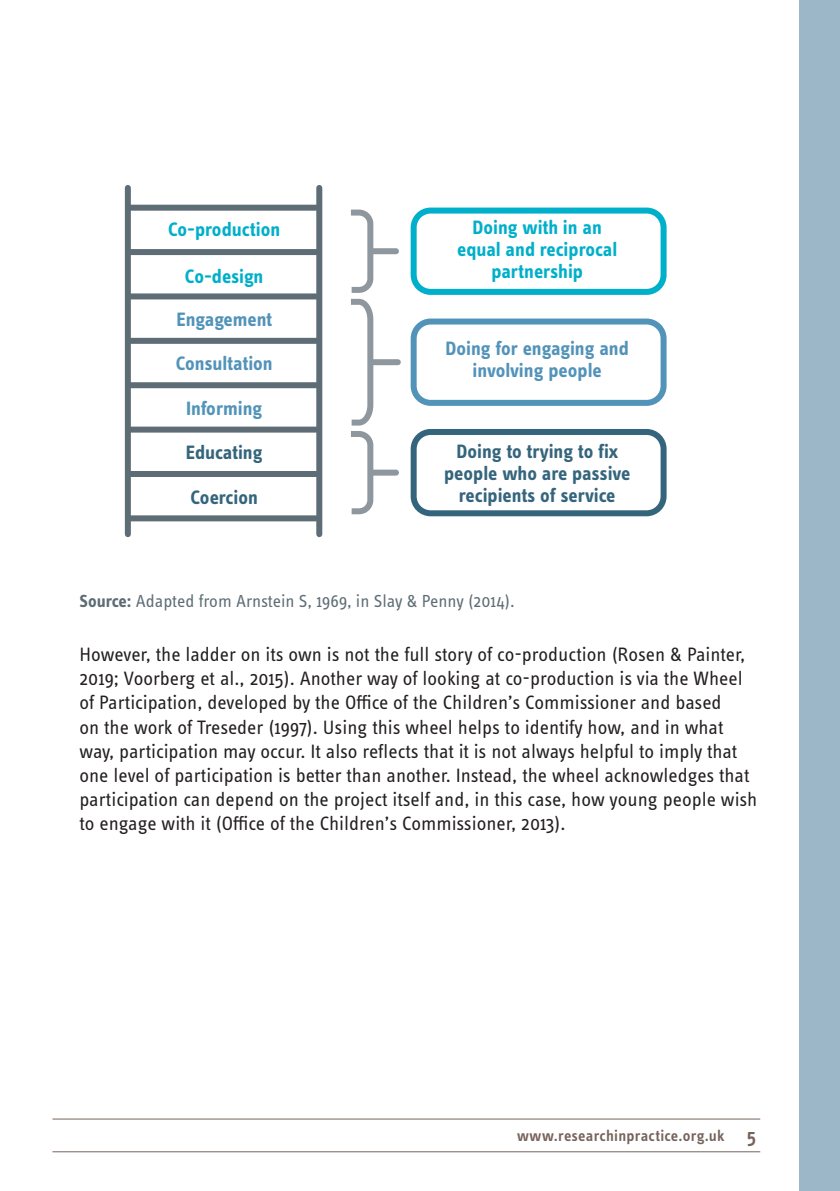
<style>
.page{position:relative;width:840px;height:1191px;background:#fff}
.page>*{position:absolute;margin:0;border:0;box-sizing:border-box;transform-origin:0 0}
.Normal__Web{font:20px/24px "Info Text Pro";color:#231f20}
.RiP_Intext_Quote{font:700 20px/22px "Info Text Pro";color:#35657c;text-align:center}
.RiP_Intext_Quote-2{font:700 20px/22px "Info Text Pro";color:#5293b9;text-align:center}
.RiP_Intext_Quote-3{font:700 20px/22px "Info Text Pro";color:#00afca;text-align:center}
.Normal__Web-2{font:18px "Info Text Pro";letter-spacing:-.005em;color:#5e6d75}
.t1{font:600 16px "Info Text Pro";letter-spacing:.015em;color:#76635b}
.s1{font-weight:700}
.s2{font-size:20px}
</style>
<div class="page">
<div style="left:799px;top:0;width:40px;height:1191px;background:#9cb8c8"></div>
<hr style="left:52px;top:1151px;width:707px;height:1px;background:#76635b">
<hr style="left:52px;top:1118px;width:707px;height:1px;background:#76635b">
<div style="left:125px;top:188px;width:6px;height:346px;background:#5e6d75"></div>
<div style="left:316px;top:188px;width:6px;height:346px;background:#5e6d75"></div>
<div style="left:131px;top:205px;width:185px;height:6px;background:#5e6d75"></div>
<div style="left:131px;top:249px;width:185px;height:6px;background:#5e6d75"></div>
<div style="left:131px;top:293px;width:185px;height:6px;background:#5e6d75"></div>
<div style="left:131px;top:338px;width:185px;height:6px;background:#5e6d75"></div>
<div style="left:131px;top:382px;width:185px;height:6px;background:#5e6d75"></div>
<div style="left:131px;top:426px;width:185px;height:6px;background:#5e6d75"></div>
<div style="left:131px;top:471px;width:185px;height:6px;background:#5e6d75"></div>
<div style="left:131px;top:515px;width:185px;height:6px;background:#5e6d75"></div>
<svg style="left:351px;top:209px;width:25px;height:306px"></svg>
<div style="left:371px;top:248px;width:25px;height:6px;background:#8f979e"></div>
<div style="left:372px;top:359px;width:25px;height:6px;background:#8f979e"></div>
<div style="left:371px;top:469px;width:25px;height:6px;background:#8f979e"></div>
<div style="left:410px;top:207px;width:256px;height:88px;border:6px solid #00afca;border-radius:17px"></div>
<div style="left:410px;top:318px;width:256px;height:88px;border:6px solid #5293b9;border-radius:17px"></div>
<div style="left:410px;top:429px;width:256px;height:87px;border:6px solid #35657c;border-radius:17px"></div>
<p class="RiP_Intext_Quote-3" style="left:168px;top:218px;width:113px">Co-production</p>
<p class="RiP_Intext_Quote-3" style="left:457px;top:216px;width:162px">Doing with in an equal and reciprocal partnership</p>
<p class="RiP_Intext_Quote-3" style="left:185px;top:265px;width:80px">Co-design</p>
<p class="RiP_Intext_Quote-2" style="left:176px;top:308px;width:97px">Engagement</p>
<p class="RiP_Intext_Quote-2" style="left:175px;top:352px;width:98px">Consultation</p>
<p class="RiP_Intext_Quote-2" style="left:186px;top:397px;width:78px">Informing</p>
<p class="RiP_Intext_Quote" style="left:186px;top:441px;width:78px">Educating</p>
<p class="RiP_Intext_Quote" style="left:190px;top:485px;width:69px">Coercion</p>
<p class="RiP_Intext_Quote-2" style="left:445px;top:337px;width:185px">Doing for engaging and involving people</p>
<p class="RiP_Intext_Quote" style="left:444px;top:439px;width:188px">Doing to trying to fix people who are passive recipients of service</p>
<p class="Normal__Web-2" style="left:79px;top:591px;width:436px"><span class="s1">Source:</span> Adapted from Arnstein S, 1969, in Slay &amp; Penny (2014).</p>
<p class="Normal__Web" style="left:79px;top:642px;width:679px">However, the ladder on its own is not the full story of co-production (Rosen &amp; Painter, 2019; Voorberg et al., 2015). Another way of looking at co-production is via the Wheel of Participation, developed by the Office of the Children’s Commissioner and based<br>on the work of Treseder (1997). Using this wheel helps to identify how, and in what way, participation may occur. It also reflects that it is not always helpful to imply that one level of participation is better than another. Instead, the wheel acknowledges that participation can depend on the project itself and, in this case, how young people wish to engage with it (Office of the Children’s Commissioner, 2013).</p>
<p class="t1" style="left:517px;top:1126px;width:240px">www.researchinpractice.org.uk <span class="s2">5</span></p>
</div>
